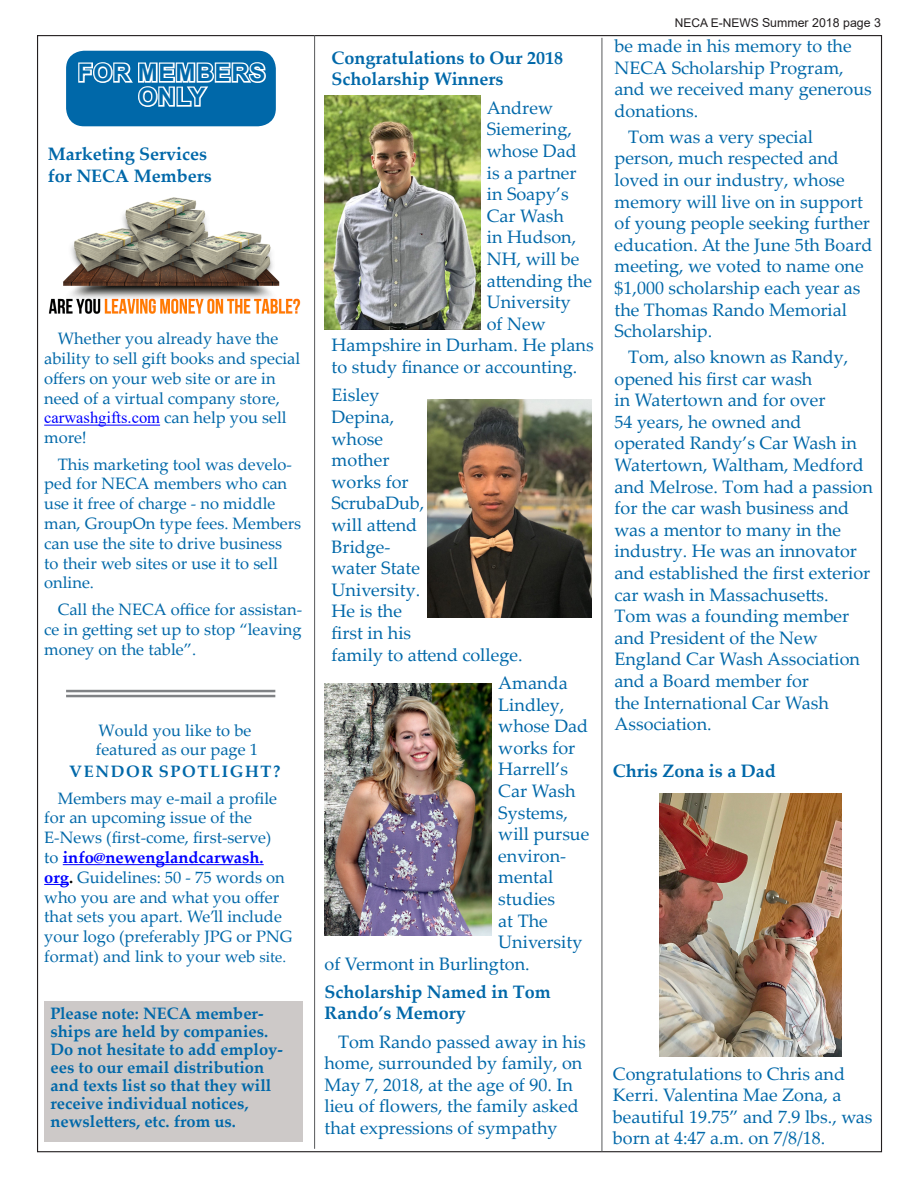
<style>
.page{position:relative;width:918px;height:1188px;background:#fff}
.page>*{position:absolute;margin:0;border:0;box-sizing:border-box;transform-origin:0 0}
.t1{font:700 24px/24px "Arial";letter-spacing:.035em;color:#0068a9;text-align:center}
.t2{font:18px/21.6px "Palatino Linotype";color:#0068a9}
.t3{font:700 18px/21.6px "Palatino Linotype";color:#0068a9}
.t4{font:16.5px/19.8px "Palatino Linotype";color:#0068a9}
.t5{font:700 16.5px/18px "Palatino Linotype";color:#0068a9}
.t6{font:700 16.5px "Palatino Linotype";letter-spacing:.1em;color:#0068a9}
.t7{font:12.3px "Arial";color:#231f20}
.s1{font-family:"Times New Roman";color:#00f}
.s2{font-weight:700;color:#00f}
.s3{font-weight:700;color:#000}
.s4{font-size:15px}
.s5{font-size:12px}
</style>
<div class="page">
<hr style="left:314px;top:35px;width:1px;height:1114px;background:#57585a">
<div style="left:66px;top:51px;width:210px;height:75px;background:#0068a9;border-radius:18px"></div>
<svg style="left:77px;top:50px;width:191px;height:57px"></svg>
<hr style="left:63px;top:864px;width:201px;height:1px;background:#00f">
<svg style="left:44px;top:884px;width:25px;height:1px"></svg>
<hr style="left:602px;top:38px;width:1px;height:1113px;background:#57585a">
<hr style="left:66px;top:690px;width:209px;height:2px;background:#808285">
<hr style="left:66px;top:695px;width:209px;height:2px;background:#808285">
<img style="left:48px;top:197px;width:253px;height:117px">
<hr style="left:44px;top:425px;width:116px;height:1px;background:#00f">
<img style="left:659px;top:793px;width:183px;height:264px">
<div style="left:44px;top:1001px;width:259px;height:141px;background:#cdc9c8"></div>
<img style="left:325px;top:96px;width:155px;height:233px">
<img style="left:428px;top:400px;width:163px;height:218px">
<img style="left:325px;top:683px;width:167px;height:252px">
<p class="t1" style="left:78px;top:61px;width:189px">FOR MEMBERS<br>ONLY</p>
<p class="t3" style="left:48px;top:142px;width:165px">Marketing Services for NECA Members</p>
<p class="t4" style="left:44px;top:328px;width:258px;text-indent:14px">Whether you already have the ability to sell gift books and special offers on your web site or are in need of a virtual company store, <span class="s1">carwashgifts.com</span> can help you sell more!</p>
<p class="t4" style="left:44px;top:454px;width:259px;text-indent:14px">This marketing tool was develo&shy;ped for NECA members who can use it free of charge - no middle man, GroupOn type fees. Members can use the site to drive business<br>to their web sites or use it to sell online.</p>
<p class="t4" style="left:44px;top:599px;width:260px;text-align:justify;text-indent:14px">Call the NECA office for assistan&shy;ce in getting set up to stop “leaving money on the table”.</p>
<p class="t4" style="left:96px;top:719px;width:164px">Would you like to be featured as our page 1</p>
<p class="t6" style="left:69px;top:760px;width:213px">VENDOR SPOTLIGHT?</p>
<p class="t4" style="left:44px;top:787px;width:250px;text-indent:14px">Members may e-mail a profile for an upcoming issue of the<br>E-News (first-come, first-serve)<br>to <span class="s2">info@newenglandcarwash. org</span><span class="s3">.</span> Guidelines: 50 - 75 words on who you are and what you offer that sets you apart. We’ll include your logo (preferably JPG or PNG format) and link to your web <span class="s4">site.</span></p>
<p class="t5" style="left:51px;top:1004px;width:234px">Please note: NECA member&shy;ships are held by companies.<br>Do not hesitate to add employ&shy;ees to our email distribution and texts list so that they will receive individual notices, newsletters, etc. from us.</p>
<p class="t3" style="left:332px;top:46px;width:233px">Congratulations to Our 2018<br>Scholarship Winners</p>
<p class="t2" style="left:487px;top:96px;width:68px">Andrew</p>
<p class="t2" style="left:487px;top:118px;width:87px">Siemering,</p>
<p class="t2" style="left:487px;top:139px;width:91px">whose Dad</p>
<p class="t2" style="left:487px;top:161px;width:91px">is a partner</p>
<p class="t2" style="left:487px;top:183px;width:83px">in Soapy’s</p>
<p class="t2" style="left:487px;top:204px;width:79px">Car Wash</p>
<p class="t2" style="left:487px;top:226px;width:91px">in Hudson,</p>
<p class="t2" style="left:487px;top:247px;width:94px">NH, will be</p>
<p class="t2" style="left:487px;top:269px;width:107px">attending the</p>
<p class="t2" style="left:487px;top:291px;width:86px">University</p>
<p class="t2" style="left:487px;top:312px;width:60px">of New</p>
<p class="t2" style="left:332px;top:334px;width:264px">Hampshire in Durham. He plans</p>
<p class="t2" style="left:332px;top:355px;width:247px">to study finance or accounting.</p>
<p class="t2" style="left:332px;top:384px;width:192px">Eisley<br>Depina,<br>whose<br>mother<br>works for<br>ScrubaDub,<br>will attend<br>Bridge-<br>water State<br>University.<br>He is the<br>first in his<br>family to attend college.</p>
<p class="t2" style="left:498px;top:671px;width:71px">Amanda</p>
<p class="t2" style="left:498px;top:693px;width:68px">Lindley,</p>
<p class="t2" style="left:498px;top:715px;width:91px">whose Dad</p>
<p class="t2" style="left:498px;top:736px;width:79px">works for</p>
<p class="t2" style="left:498px;top:758px;width:71px">Harrell’s</p>
<p class="t2" style="left:498px;top:779px;width:79px">Car Wash</p>
<p class="t2" style="left:498px;top:801px;width:71px">Systems,</p>
<p class="t2" style="left:498px;top:823px;width:93px">will pursue</p>
<p class="t2" style="left:498px;top:844px;width:69px">environ-</p>
<p class="t2" style="left:498px;top:866px;width:57px">mental</p>
<p class="t2" style="left:498px;top:887px;width:58px">studies</p>
<p class="t2" style="left:498px;top:909px;width:51px">at The</p>
<p class="t2" style="left:498px;top:931px;width:86px">University</p>
<p class="t2" style="left:325px;top:952px;width:207px">of Vermont in Burlington.</p>
<p class="t3" style="left:325px;top:980px;width:228px">Scholarship Named in Tom<br>Rando’s Memory</p>
<p class="t2" style="left:325px;top:1030px;width:263px;text-indent:14px">Tom Rando passed away in his home, surrounded by family, on<br>May 7, 2018, at the age of 90. In lieu of flowers, the family asked that expressions of sympathy</p>
<p class="t7" style="left:675px;top:15px;width:208px"><span class="s5">NECA E-NEWS</span> Summer 2018 page 3</p>
<p class="t2" style="left:615px;top:34px;width:259px">be made in his memory to the<br>NECA Scholarship Program, and we received many generous donations.</p>
<p class="t2" style="left:615px;top:125px;width:260px;text-indent:14px">Tom was a very special person, much respected and loved in our industry, whose memory will live on in support of young people seeking further education. At the June 5th Board meeting, we voted to name one $1,000 scholarship each year as the Thomas Rando Memorial<br>Scholarship.</p>
<p class="t2" style="left:615px;top:345px;width:260px;text-indent:14px">Tom, also known as Randy, opened his first car wash<br>in Watertown and for over<br>54 years, he owned and operated Randy’s Car Wash in<br>Watertown, Waltham, Medford and Melrose. Tom had a passion for the car wash business and was a mentor to many in the industry. He was an innovator and established the first exterior car wash in Massachusetts.<br>Tom was a founding member and President of the New<br>England Car Wash Association and a Board member for<br>the International Car Wash<br>Association.</p>
<p class="t1" style="left:675px;top:531px;width:162px">MEMBERS IN<br>THE NEWS</p>
<p class="t3" style="left:613px;top:760px;width:164px">Chris Zona is a Dad</p>
<p class="t2" style="left:613px;top:1062px;width:261px">Congratulations to Chris and<br>Kerri. Valentina Mae Zona, a beautiful 19.75” and 7.9 lbs., was born at 4:47 a.m. on 7/8/18.</p>
</div>
